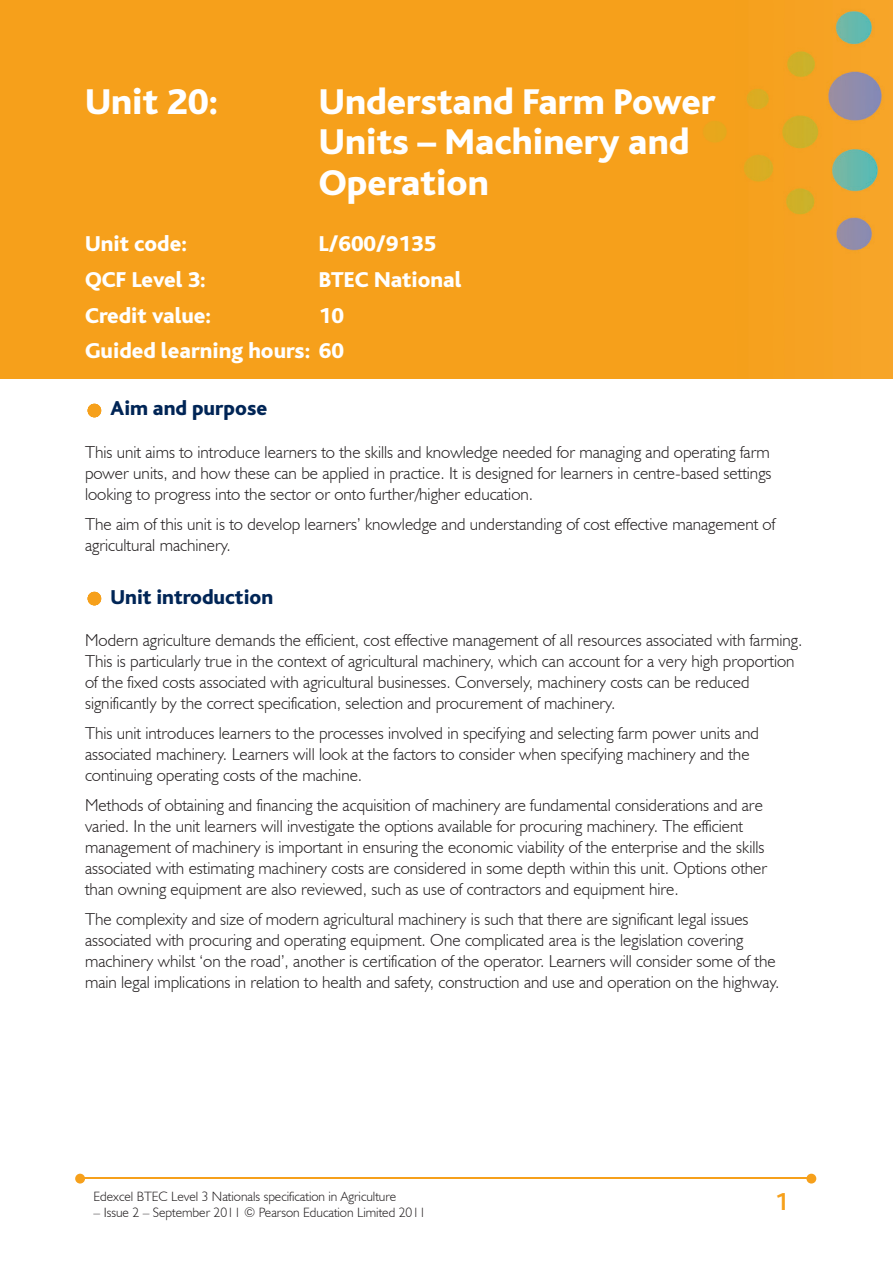
<style>
.page{position:relative;width:893px;height:1263px;background:#fff}
.page>*{position:absolute;margin:0;border:0;box-sizing:border-box;transform-origin:0 0}
.t1{font:800 37.5px/40.5px "Bliss";color:#fff}
.t2{font:700 25.5px "Bliss";color:#f6a01b}
.t3{font:800 22.5px/35.7px "Bliss";color:#fff;text-align:right}
.t4{font:800 21px "Bliss";color:#002556}
.t5{font:300 17.25px/21px "Humanist 521 BT";color:#231f20}
.t6{font:300 13.5px "Humanist 521 BT";color:#231f20}
</style>
<div class="page">
<img style="left:0;top:0;width:893px;height:378px">
<hr style="left:83px;top:1178px;width:727px;height:1px;background:#f6a01b">
<svg style="left:806px;top:1174px;width:10px;height:9px"></svg>
<svg style="left:75px;top:1174px;width:10px;height:9px"></svg>
<svg style="left:88px;top:404px;width:13px;height:13px"></svg>
<svg style="left:88px;top:592px;width:13px;height:13px"></svg>
<h1 class="t1" style="left:85px;top:82px;width:135px">Unit 20:</h1>
<h1 class="t1" style="left:319px;top:82px;width:398px">Understand Farm Power<br>Units – Machinery and<br>Operation</h1>
<h3 class="t3" style="left:85px;top:226px;width:104px">Unit code:</h3>
<h3 class="t3" style="left:319px;top:226px;width:119px">L/600/9135</h3>
<h3 class="t3" style="left:85px;top:262px;width:122px">QCF Level 3:</h3>
<h3 class="t3" style="left:319px;top:262px;width:144px">BTEC National</h3>
<h3 class="t3" style="left:85px;top:298px;width:128px">Credit value:</h3>
<h3 class="t3" style="left:85px;top:298px;width:261px">10<br>Guided learning hours: 60</h3>
<p class="t4" style="left:111px;top:398px;width:158px">Aim and purpose</p>
<p class="t5" style="left:85px;top:441px;width:688px;text-align:justify">This unit aims to introduce learners to the skills and knowledge needed for managing and operating farm power units, and how these can be applied in practice. It is designed for learners in centre-based settings looking to progress into the sector or onto further/higher education.</p>
<p class="t5" style="left:85px;top:513px;width:692px">The aim of this unit is to develop learners’ knowledge and understanding of cost effective management of agricultural machinery.</p>
<p class="t4" style="left:111px;top:586px;width:164px">Unit introduction</p>
<p class="t5" style="left:85px;top:629px;width:719px">Modern agriculture demands the efficient, cost effective management of all resources associated with farming.<br>This is particularly true in the context of agricultural machinery, which can account for a very high proportion of the fixed costs associated with agricultural businesses. Conversely, machinery costs can be reduced significantly by the correct specification, selection and procurement of machinery.</p>
<p class="t5" style="left:85px;top:722px;width:675px">This unit introduces learners to the processes involved in specifying and selecting farm power units and associated machinery. Learners will look at the factors to consider when specifying machinery and the continuing operating costs of the machine.</p>
<p class="t5" style="left:85px;top:794px;width:684px">Methods of obtaining and financing the acquisition of machinery are fundamental considerations and are varied. In the unit learners will investigate the options available for procuring machinery. The efficient management of machinery is important in ensuring the economic viability of the enterprise and the skills associated with estimating machinery costs are considered in some depth within this unit. Options other than owning equipment are also reviewed, such as use of contractors and equipment hire.</p>
<p class="t5" style="left:85px;top:908px;width:696px">The complexity and size of modern agricultural machinery is such that there are significant legal issues associated with procuring and operating equipment. One complicated area is the legislation covering machinery whilst ‘on the road’, another is certification of the operator. Learners will consider some of the main legal implications in relation to health and safety, construction and use and operation on the highway.</p>
<p class="t6" style="left:94px;top:1188px;width:304px">Edexcel BTEC Level 3 Nationals specification in Agriculture</p>
<p class="t6" style="left:94px;top:1204px;width:334px">– Issue 2 – September 2011 © Pearson Education Limited 2011</p>
<h2 class="t2" style="left:775px;top:1188px;width:15px">1</h2>
</div>
